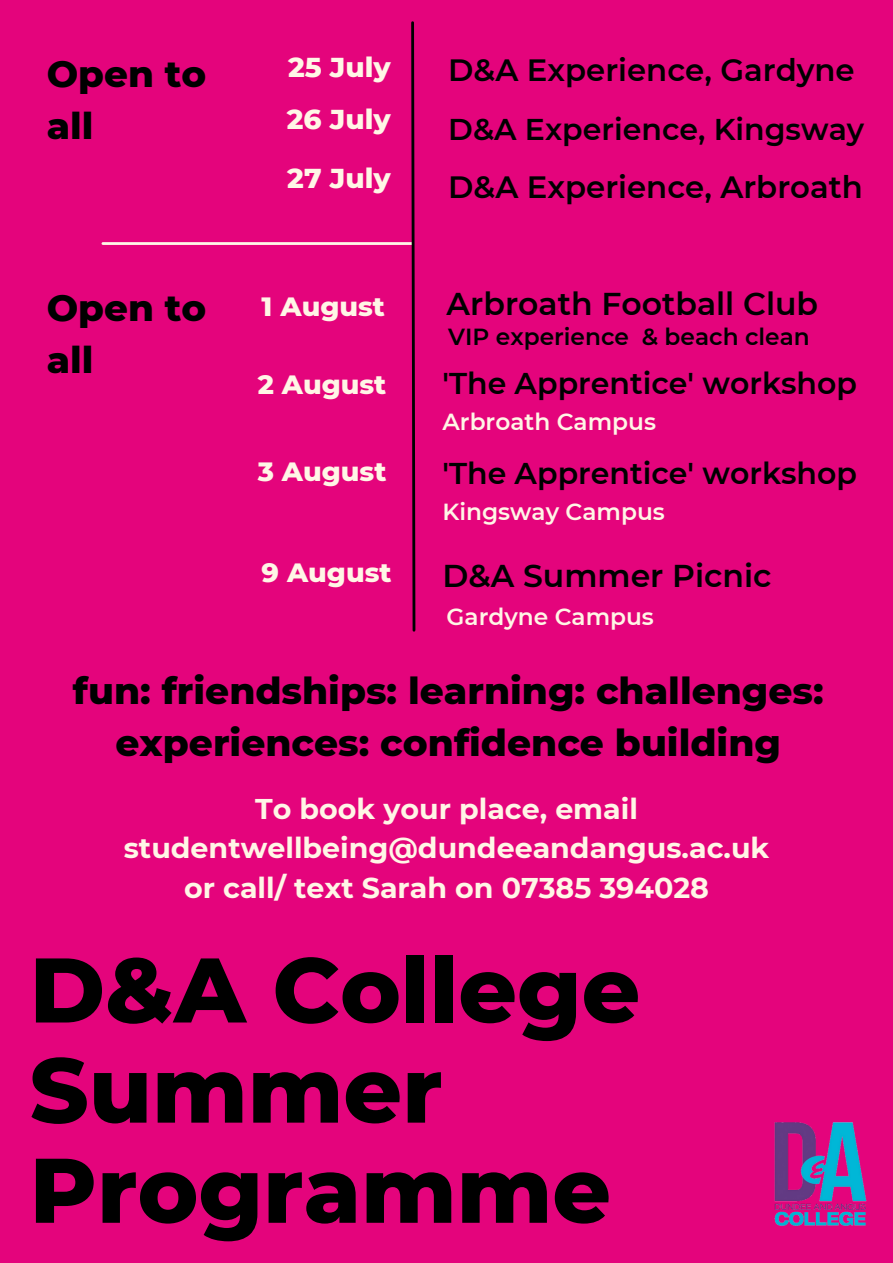
<style>
.page{position:relative;width:893px;height:1263px;background:#e4047c}
.page>*{position:absolute;margin:0;border:0;box-sizing:border-box;transform-origin:0 0}
.t1{font:800 91.5px/100.1px "Montserrat";color:#000}
.t2{font:800 37.5px/52.3px "Montserrat";color:#000;text-align:center}
.t3{font:800 37.2px/51.8px "Montserrat";color:#000}
.t4{font:600 31.5px "Montserrat";color:#000}
.t5{font:600 30.75px "Montserrat";color:#000}
.t6{font:600 30px "Montserrat";color:#000}
.t7{font:700 28.5px/39.4px "Montserrat";color:#fff6e6;text-align:center}
.t8{font:800 27.9px "Montserrat";color:#fff6e6}
.t9{font:800 27px "Montserrat";color:#fff6e6}
.t10{font:600 23.25px "Montserrat";color:#fff6e6}
.t11{font:600 23.25px "Montserrat";color:#000}
</style>
<div class="page">
<hr style="left:103px;top:242px;width:309px;height:3px;background:#fff6e6">
<img style="left:774px;top:1122px;width:93px;height:104px">
<svg style="left:410px;top:21px;width:6px;height:611px"></svg>
<p class="t3" style="left:47px;top:48px;width:161px">Open to</p>
<p class="t8" style="left:288px;top:50px;width:104px">25 July</p>
<p class="t3" style="left:47px;top:100px;width:48px">all</p>
<p class="t8" style="left:287px;top:102px;width:105px">26 July</p>
<p class="t8" style="left:287px;top:161px;width:105px">27 July</p>
<p class="t5" style="left:448px;top:52px;width:408px">D&amp;A Experience, Gardyne</p>
<p class="t6" style="left:448px;top:111px;width:417px">D&amp;A Experience, Kingsway</p>
<p class="t5" style="left:448px;top:168px;width:416px">D&amp;A Experience, Arbroath</p>
<p class="t3" style="left:47px;top:282px;width:161px">Open to all</p>
<p class="t9" style="left:262px;top:290px;width:125px">1 August</p>
<p class="t9" style="left:258px;top:368px;width:130px">2 August</p>
<p class="t4" style="left:446px;top:285px;width:373px">Arbroath Football Club</p>
<p class="t11" style="left:448px;top:322px;width:363px">VIP experience &amp; beach clean</p>
<p class="t6" style="left:442px;top:365px;width:416px">'The Apprentice' workshop</p>
<p class="t10" style="left:442px;top:408px;width:215px">Arbroath Campus</p>
<p class="t9" style="left:258px;top:455px;width:130px">3 August</p>
<p class="t6" style="left:442px;top:455px;width:416px">'The Apprentice' workshop</p>
<p class="t10" style="left:442px;top:497px;width:224px">Kingsway Campus</p>
<p class="t9" style="left:262px;top:556px;width:131px">9 August</p>
<p class="t4" style="left:442px;top:556px;width:330px">D&amp;A Summer Picnic</p>
<p class="t10" style="left:446px;top:603px;width:209px">Gardyne Campus</p>
<p class="t2" style="left:73px;top:664px;width:752px">fun: friendships: learning: challenges: experiences: confidence building</p>
<p class="t7" style="left:124px;top:789px;width:647px">To book your place, email studentwellbeing@dundeeandangus.ac.uk</p>
<p class="t7" style="left:184px;top:868px;width:526px">or call/ text Sarah on 07385 394028</p>
<p class="t1" style="left:30px;top:939px;width:612px">D&amp;A College<br>Summer<br>Programme</p>
</div>
